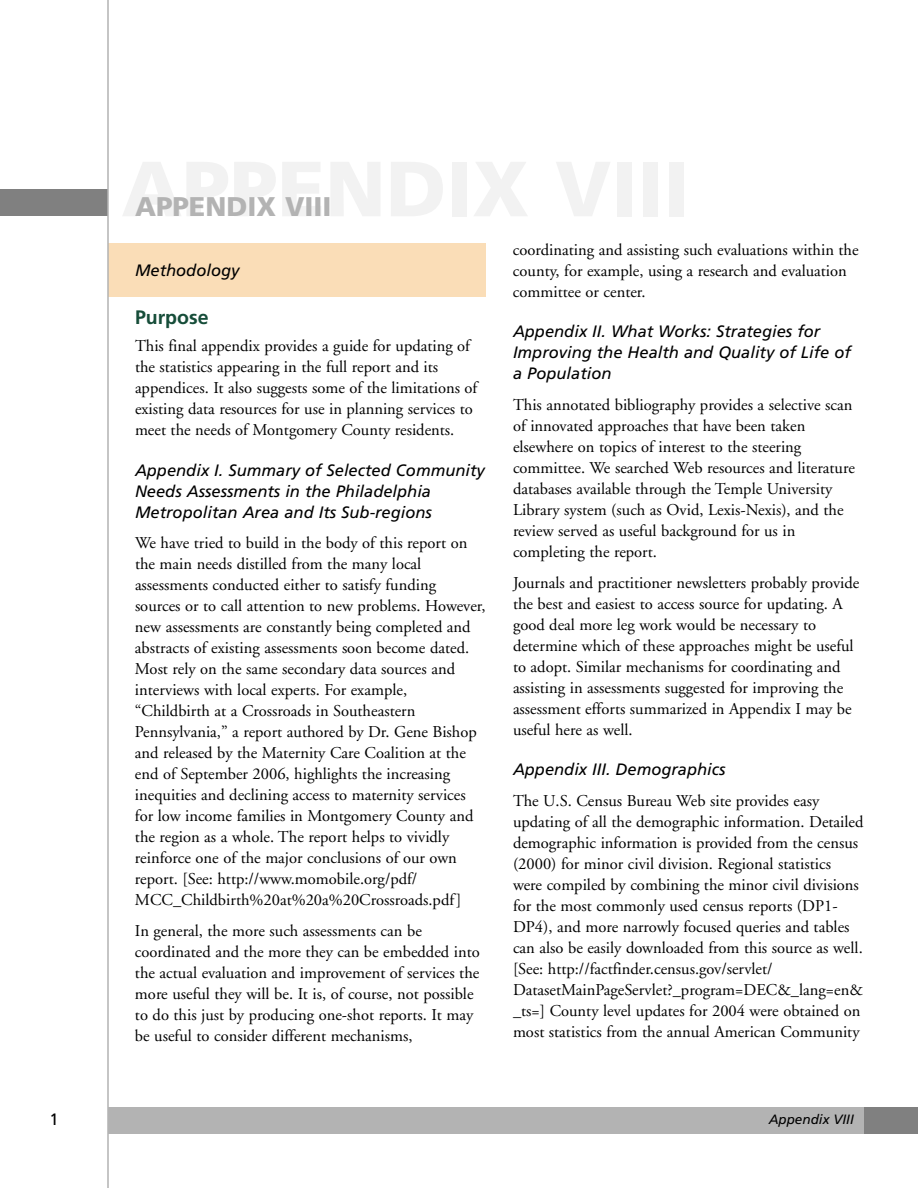
<style>
.page{position:relative;width:918px;height:1188px;background:#fff}
.page>*{position:absolute;margin:0;border:0;box-sizing:border-box;transform-origin:0 0}
.t1{font:900 27px "Frutiger";color:#b3b3b3}
.t2{font:700 19.5px "Frutiger";color:#164d39}
.t3{font:16.5px/21px "Adobe Garamond";color:#000}
.t4{font:italic 16.5px/21px "Frutiger";color:#000}
.t5{font:16.5px "Frutiger";color:#000}
.t6{font:italic 13.5px "Frutiger";color:#000}
</style>
<div class="page">
<div style="left:108px;top:243px;width:378px;height:54px;background:#faddb7"></div>
<div style="left:0;top:189px;width:108px;height:27px;background:#808080"></div>
<hr style="left:107px;top:0;width:2px;height:1188px;background:#b3b3b3">
<div style="left:108px;top:1107px;width:810px;height:27px;background:#b3b3b3"></div>
<div style="left:864px;top:1107px;width:54px;height:27px;background:#808080"></div>
<p class="t5" style="left:49px;top:1113px;width:11px">1</p>
<h1 class="t1" style="left:135px;top:196px;width:198px">APPENDIX VIII</h1>
<p class="t4" style="left:135px;top:261px;width:106px">Methodology</p>
<p class="t2" style="left:135px;top:309px;width:75px">Purpose</p>
<p class="t3" style="left:135px;top:337px;width:344px">This final appendix provides a guide for updating of the statistics appearing in the full report and its appendices. It also suggests some of the limitations of existing data resources for use in planning services to meet the needs of Montgomery County residents.</p>
<p class="t4" style="left:135px;top:461px;width:351px">Appendix I. Summary of Selected Community<br>Needs Assessments in the Philadelphia<br>Metropolitan Area and Its Sub-regions</p>
<p class="t3" style="left:135px;top:534px;width:352px">We have tried to build in the body of this report on the main needs distilled from the many local assessments conducted either to satisfy funding sources or to call attention to new problems. However, new assessments are constantly being completed and abstracts of existing assessments soon become dated.<br>Most rely on the same secondary data sources and interviews with local experts. For example, “Childbirth at a Crossroads in Southeastern Pennsylvania,” a report authored by Dr. Gene Bishop and released by the Maternity Care Coalition at the end of September 2006, highlights the increasing inequities and declining access to maternity services for low income families in Montgomery County and the region as a whole. The report helps to vividly reinforce one of the major conclusions of our own report. [See: http://www.momobile.org/pdf/ MCC_Childbirth%20at%20a%20Crossroads.pdf]</p>
<p class="t3" style="left:135px;top:922px;width:346px">In general, the more such assessments can be coordinated and the more they can be embedded into the actual evaluation and improvement of services the more useful they will be. It is, of course, not possible to do this just by producing one-shot reports. It may be useful to consider different mechanisms,</p>
<p class="t3" style="left:513px;top:241px;width:347px">coordinating and assisting such evaluations within the county, for example, using a research and evaluation committee or center.</p>
<p class="t4" style="left:513px;top:322px;width:339px">Appendix II. What Works: Strategies for<br>Improving the Health and Quality of Life of a Population</p>
<p class="t3" style="left:513px;top:396px;width:343px">This annotated bibliography provides a selective scan of innovated approaches that have been taken elsewhere on topics of interest to the steering committee. We searched Web resources and literature databases available through the Temple University Library system (such as Ovid, Lexis-Nexis), and the review served as useful background for us in completing the report.</p>
<p class="t3" style="left:513px;top:573px;width:348px">Journals and practitioner newsletters probably provide the best and easiest to access source for updating. A good deal more leg work would be necessary to determine which of these approaches might be useful to adopt. Similar mechanisms for coordinating and assisting in assessments suggested for improving the assessment efforts summarized in Appendix I may be useful here as well.</p>
<p class="t4" style="left:513px;top:760px;width:214px">Appendix III. Demographics</p>
<p class="t3" style="left:513px;top:792px;width:352px">The U.S. Census Bureau Web site provides easy updating of all the demographic information. Detailed demographic information is provided from the census (2000) for minor civil division. Regional statistics were compiled by combining the minor civil divisions for the most commonly used census reports (DP1- DP4), and more narrowly focused queries and tables can also be easily downloaded from this source as well. [See: http://factfinder.census.gov/servlet/ DatasetMainPageServlet?_program=DEC&amp;_lang=en&amp; _ts=] County level updates for 2004 were obtained on most statistics from the annual American Community</p>
<p class="t6" style="left:769px;top:1114px;width:87px">Appendix VIII</p>
</div>
